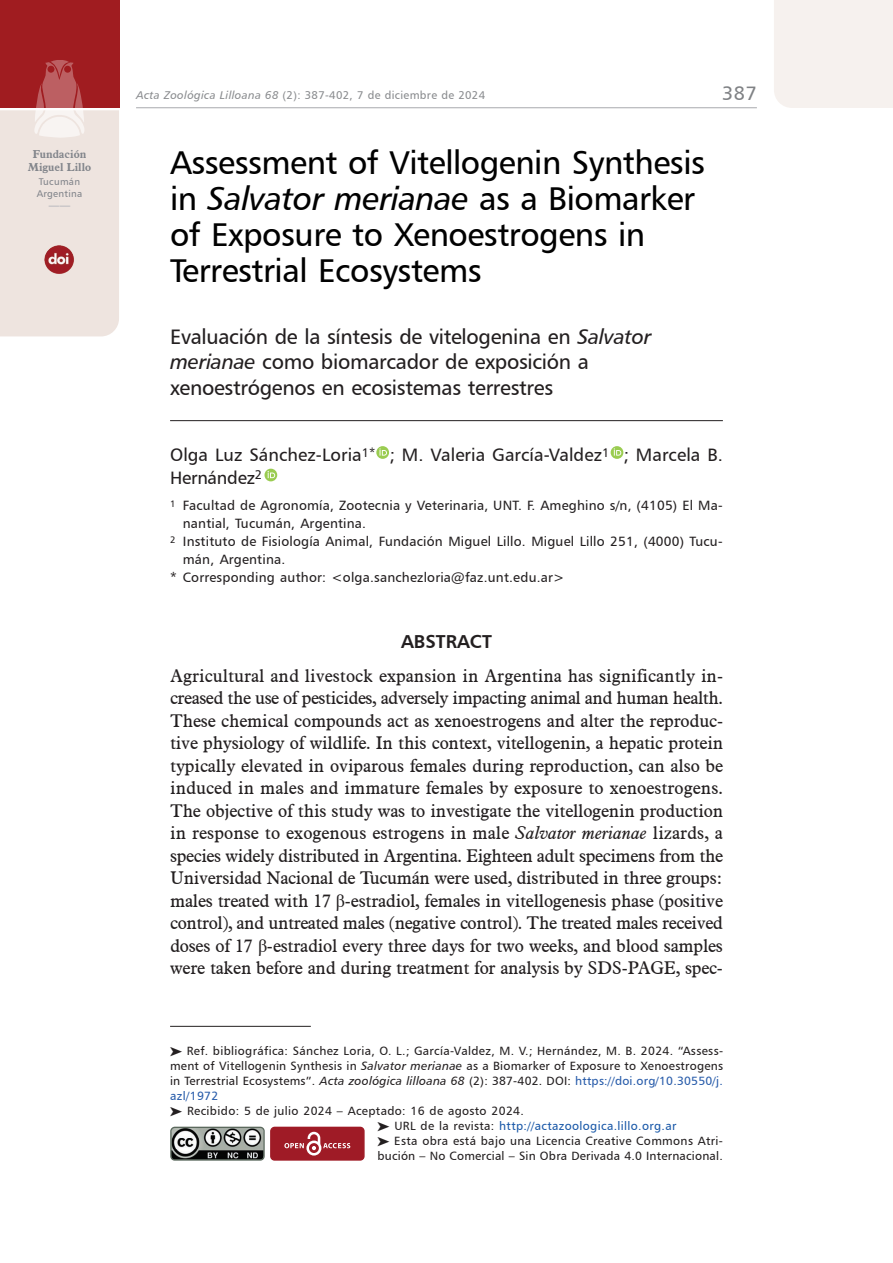
<style>
.page{position:relative;width:893px;height:1263px;background:#fff}
.page>*{position:absolute;margin:0;border:0;box-sizing:border-box;transform-origin:0 0}
.t1{font:33px/36px "Humanist 777 BT Roman B";letter-spacing:-.015em;color:#010101}
.t2{font:33px "Humanist 777 BT Italic B";letter-spacing:-.015em;color:#010101}
.t3{font:21px/25.5px "Humanist 777 BT Roman B";letter-spacing:-.015em;color:#231f20}
.t4{font:19.5px "Humanist 777 BT Roman B";color:#808285}
.t5{font:18.75px "Humanist 777 BT Bold B";color:#231f20}
.t6{font:18px/22.5px "Aldine 721 BT";letter-spacing:-.01em;color:#231f20;text-align:justify}
.t7{font:18px/22.5px "Humanist 777 BT Roman B";letter-spacing:.005em;color:#231f20}
.t8{font:13.5px "Humanist 777 BT Roman B";letter-spacing:.015em;color:#231f20}
.t9{font:12px/15px "Humanist 777 BT Roman B";letter-spacing:.03em;color:#231f20;text-align:justify}
.t10{font:12px "Humanist 777 BT Roman B";letter-spacing:.03em;color:#1c5aa9}
.t11{font:11.25px "Humanist 777 BT Roman B";letter-spacing:.03em;color:#8a8c8f}
.t12{font:700 11.25px/12.8px "Aldine 721 BT";color:#82858b;text-align:center}
.t13{font:10.5px "Humanist 777 BT Bold B";color:#b3b4ba}
.t14{font:9.75px/12px "Humanist 777 BT Roman B";letter-spacing:.03em;color:#82858b}
.s1{font-family:"Humanist 777 BT Italic B"}
.s2{font-family:"Humanist 777 BT Roman B"}
.s3{font-style:italic}
.s4{font-family:"Times New Roman"}
.s5{color:#285caa}
.s6{color:#231f20}
</style>
<div class="page">
<hr style="left:136px;top:107px;width:621px;height:1px;background:#a8a9ad">
<div style="left:774px;top:0;width:119px;height:108px;background:#f6f1ee"></div>
<hr style="left:170px;top:420px;width:553px;height:1px;background:#231f20">
<hr style="left:170px;top:1026px;width:141px;height:1px;background:#231f20">
<div style="left:0;top:0;width:119px;height:108px;background:#a01c20"></div>
<svg style="left:0;top:60px;width:119px;height:276px"></svg>
<img style="left:45px;top:245px;width:29px;height:30px">
<img style="left:171px;top:1129px;width:93px;height:31px">
<div style="left:271px;top:1127px;width:93px;height:33px;background:#9f1b26;border-radius:4px"></div>
<div style="left:270px;top:1127px;width:95px;height:33px;border:1px solid #9f1b26;border-radius:4px"></div>
<svg style="left:284px;top:1132px;width:66px;height:23px"></svg>
<div style="left:170px;top:1127px;width:95px;height:33px;border:1px solid #5b695d;border-radius:4px"></div>
<svg style="left:376px;top:446px;width:13px;height:13px"></svg>
<svg style="left:379px;top:448px;width:8px;height:8px"></svg>
<svg style="left:611px;top:446px;width:12px;height:13px"></svg>
<svg style="left:614px;top:448px;width:7px;height:8px"></svg>
<svg style="left:264px;top:469px;width:13px;height:12px"></svg>
<svg style="left:268px;top:471px;width:7px;height:7px"></svg>
<p class="t12" style="left:28px;top:148px;width:65px">Fundación<br>Miguel Lillo</p>
<p class="t14" style="left:37px;top:175px;width:47px">Tucumán<br>Argentina</p>
<p class="t13" style="left:49px;top:199px;width:23px">——</p>
<p class="t11" style="left:136px;top:88px;width:351px"><span class="s1">Acta Zoológica Lilloana 68</span> (2): 387-402, 7 de diciembre de 2024</p>
<p class="t4" style="left:722px;top:81px;width:36px">387</p>
<h1 class="t1" style="left:170px;top:144px;width:536px">Assessment of Vitellogenin Synthesis</h1>
<h1 class="t2" style="left:170px;top:178px;width:526px"><span class="s2">in</span> Salvator merianae <span class="s2">as a Biomarker</span></h1>
<h1 class="t1" style="left:170px;top:216px;width:477px">of Exposure to Xenoestrogens in<br>Terrestrial Ecosystems</h1>
<p class="t3" style="left:170px;top:323px;width:483px">Evaluación de la síntesis de vitelogenina en <span class="s1">Salvator merianae</span> como biomarcador de exposición a xenoestrógenos en ecosistemas terrestres</p>
<p class="t7" style="left:170px;top:443px;width:554px">Olga Luz Sánchez-Loria<sup>1*</sup> ; M. Valeria García-Valdez<sup>1</sup> ; Marcela B.<br>Hernández<sup>2</sup><sup>.....</sup></p>
<p class="t8" style="left:170px;top:497px;width:554px"><sup>1</sup> Facultad de Agronomía, Zootecnia y Veterinaria, UNT. F. Ameghino s/n, (4105) El Ma-</p>
<p class="t8" style="left:183px;top:515px;width:185px">nantial, Tucumán, Argentina.</p>
<p class="t8" style="left:170px;top:533px;width:554px"><sup>2</sup> Instituto de Fisiología Animal, Fundación Miguel Lillo. Miguel Lillo 251, (4000) Tucu-</p>
<p class="t8" style="left:183px;top:551px;width:104px">mán, Argentina.</p>
<p class="t8" style="left:170px;top:569px;width:396px">* Corresponding author: &lt;olga.sanchezloria@faz.unt.edu.ar&gt;</p>
<p class="t5" style="left:401px;top:630px;width:92px">ABSTRACT</p>
<p class="t6" style="left:170px;top:664px;width:555px">Agricultural and livestock expansion in Argentina has significantly in&shy;creased the use of pesticides, adversely impacting animal and human health.<br>These chemical compounds act as xenoestrogens and alter the reproduc&shy;tive physiology of wildlife. In this context, vitellogenin, a hepatic protein typically elevated in oviparous females during reproduction, can also be induced in males and immature females by exposure to xenoestrogens.<br>The objective of this study was to investigate the vitellogenin production in response to exogenous estrogens in male <span class="s3">Salvator merianae</span> lizards, a species widely distributed in Argentina. Eighteen adult specimens from the Universidad Nacional de Tucumán were used, distributed in three groups: males treated with 17 <span class="s4">β</span>-estradiol, females in vitellogenesis phase (positive control), and untreated males (negative control). The treated males received doses of 17 <span class="s4">β</span>-estradiol every three days for two weeks, and blood samples were taken before and during treatment for analysis by SDS-PAGE, spec-</p>
<p class="t9" style="left:170px;top:1043px;width:555px;text-indent:17px">Ref. bibliográfica: Sánchez Loria, O. L.; García-Valdez, M. V.; Hernández, M. B. 2024. “Assess&shy;ment of Vitellogenin Synthesis in <span class="s1">Salvator merianae</span> as a Biomarker of Exposure to Xenoestrogens in Terrestrial Ecosystems”. <span class="s1">Acta zoológica lilloana 68</span> (2): 387-402. DOI: <span class="s5">https://doi.org/10.30550/j. azl/1972</span></p>
<p class="t9" style="left:187px;top:1103px;width:338px">Recibido: 5 de julio 2024 – Aceptado: 16 de agosto 2024.</p>
<p class="t10" style="left:394px;top:1118px;width:284px"><span class="s6">URL de la revista:</span> http://actazoologica.lillo.org.ar</p>
<p class="t9" style="left:394px;top:1133px;width:330px">Esta obra está bajo una Licencia Creative Commons Atri-</p>
<p class="t9" style="left:377px;top:1148px;width:347px">bución – No Comercial – Sin Obra Derivada 4.0 Internacional.</p>
</div>
